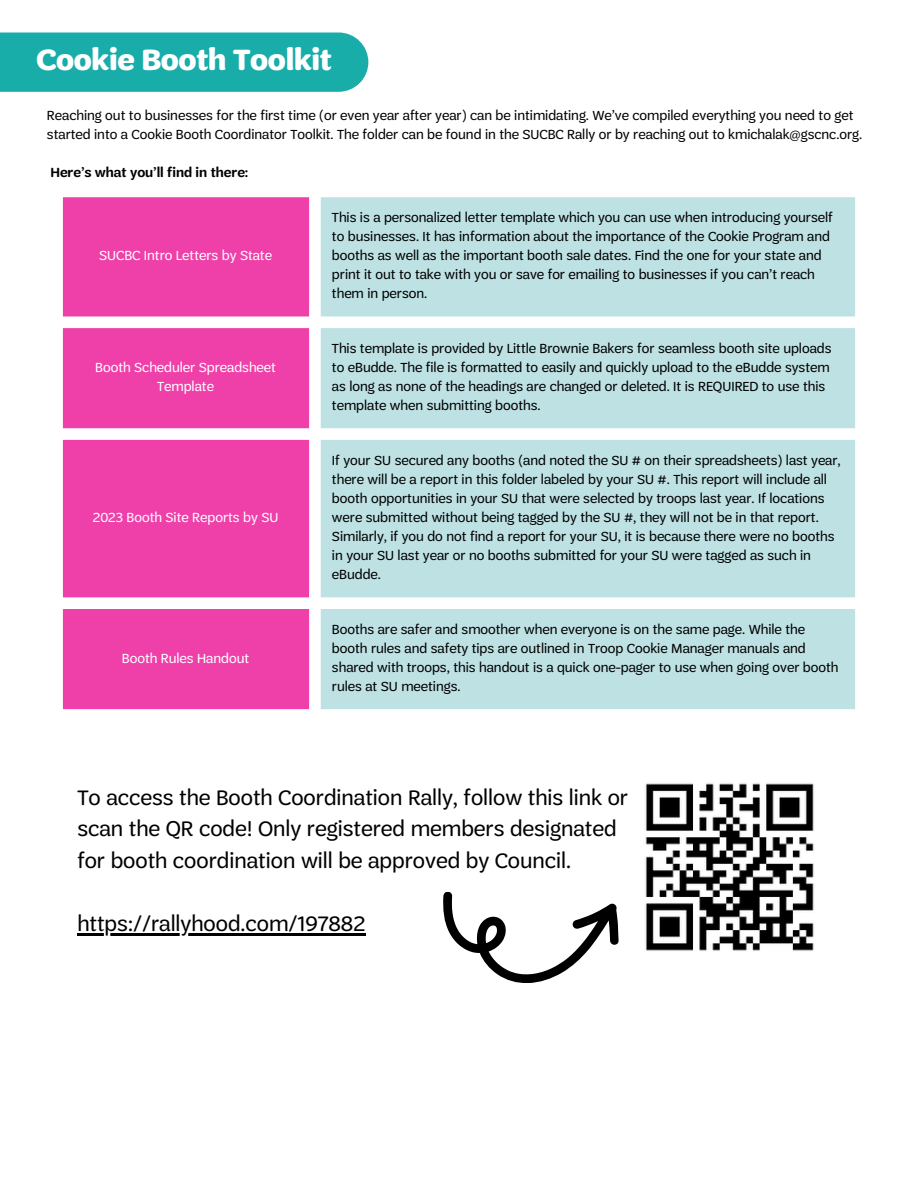
<style>
.page{position:relative;width:918px;height:1188px;background:#fff}
.page>*{position:absolute;margin:0;border:0;box-sizing:border-box;transform-origin:0 0}
.t1{font:700 31.05px "Trefoil Sans";letter-spacing:-.01em;color:#fff}
.t2{font:22.5px/31.5px "Trefoil Sans";color:#000}
.t3{font:14.1px/19px "Trefoil Sans";color:#000}
.t4{font:14.1px/19px "Trefoil Sans";color:#fff;text-align:center}
.t5{font:600 14.1px "Trefoil Sans";color:#000}
</style>
<div class="page">
<div style="left:0;top:32px;width:368px;height:60px;background:#19adaa"></div>
<svg style="left:63px;top:197px;width:246px;height:512px;background:#f04dae"></svg>
<svg style="left:321px;top:197px;width:534px;height:512px;background:#c2e3e5"></svg>
<img style="left:645px;top:783px;width:169px;height:168px">
<hr style="left:77px;top:933px;width:288px;height:2px;background:#000">
<svg style="left:443px;top:892px;width:176px;height:91px"></svg>
<p class="t1" style="left:37px;top:41px;width:297px">Cookie Booth Toolkit</p>
<p class="t3" style="left:47px;top:105px;width:817px">Reaching out to businesses for the first time (or even year after year) can be intimidating. We’ve compiled everything you need to get started into a Cookie Booth Coordinator Toolkit. The folder can be found in the SUCBC Rally or by reaching out to kmichalak@gscnc.org.</p>
<p class="t5" style="left:50px;top:164px;width:200px">Here’s what you’ll find in there:</p>
<p class="t4" style="left:99px;top:246px;width:174px">SUCBC Intro Letters by State</p>
<p class="t4" style="left:95px;top:358px;width:182px">Booth Scheduler Spreadsheet<br>Template</p>
<p class="t4" style="left:93px;top:508px;width:187px">2023 Booth Site Reports by SU</p>
<p class="t4" style="left:122px;top:648px;width:129px">Booth Rules Handout</p>
<p class="t3" style="left:332px;top:208px;width:502px">This is a personalized letter template which you can use when introducing yourself to businesses. It has information about the importance of the Cookie Program and booths as well as the important booth sale dates. Find the one for your state and print it out to take with you or save for emailing to businesses if you can’t reach them in person.</p>
<p class="t3" style="left:332px;top:339px;width:501px">This template is provided by Little Brownie Bakers for seamless booth site uploads to eBudde. The file is formatted to easily and quickly upload to the eBudde system as long as none of the headings are changed or deleted. It is REQUIRED to use this template when submitting booths.</p>
<p class="t3" style="left:332px;top:450px;width:510px">If your SU secured any booths (and noted the SU # on their spreadsheets) last year, there will be a report in this folder labeled by your SU #. This report will include all booth opportunities in your SU that were selected by troops last year. If locations were submitted without being tagged by the SU #, they will not be in that report.<br>Similarly, if you do not find a report for your SU, it is because there were no booths in your SU last year or no booths submitted for your SU were tagged as such in eBudde.</p>
<p class="t3" style="left:332px;top:620px;width:508px">Booths are safer and smoother when everyone is on the same page. While the booth rules and safety tips are outlined in Troop Cookie Manager manuals and shared with troops, this handout is a quick one-pager to use when going over booth rules at SU meetings.</p>
<p class="t2" style="left:77px;top:781px;width:552px">To access the Booth Coordination Rally, follow this link or scan the QR code! Only registered members designated for booth coordination will be approved by Council.</p>
<p class="t2" style="left:77px;top:907px;width:290px">https://rallyhood.com/197882</p>
</div>
